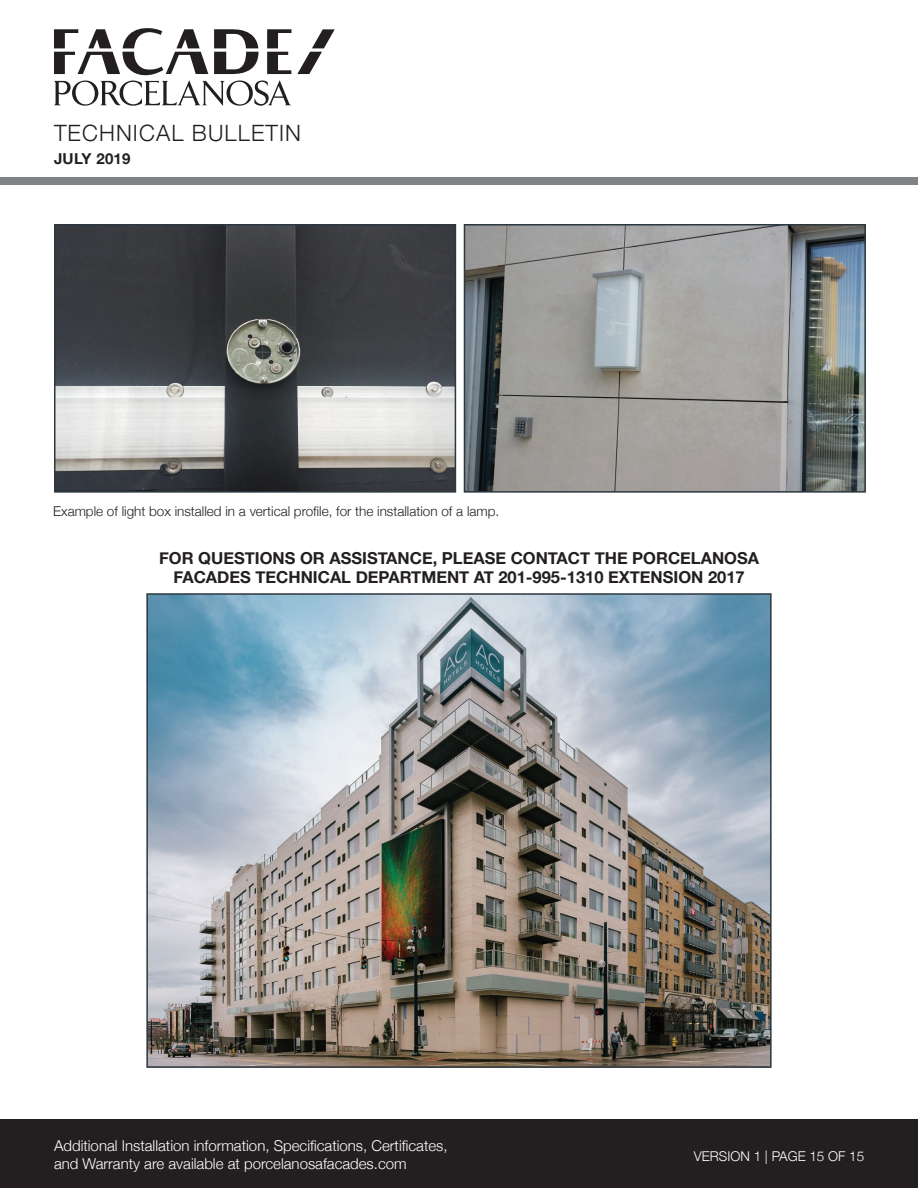
<style>
.page{position:relative;width:918px;height:1188px;background:#fff}
.page>*{position:absolute;margin:0;border:0;box-sizing:border-box;transform-origin:0 0}
.t1{font:300 22.5px "Helvetica Neue";letter-spacing:.05em;color:#231f20}
.t2{font:700 16.5px/19.5px "Helvetica Neue";color:#231f20;text-align:center}
.t3{font:300 15px/18px "Helvetica Neue";color:#fff}
.t4{font:700 15px "Helvetica Neue";letter-spacing:.02em;color:#231f20}
.t5{font:300 13.5px "Helvetica Neue";color:#231f20}
.t6{font:300 13.5px "Helvetica Neue";color:#fff}
</style>
<div class="page">
<div style="left:0;top:178px;width:918px;height:7px;background:#808285"></div>
<div style="left:0;top:1119px;width:918px;height:69px;background:#231f20"></div>
<svg style="left:297px;top:29px;width:38px;height:45px"></svg>
<svg style="left:54px;top:28px;width:237px;height:78px"></svg>
<img style="left:57px;top:227px;width:396px;height:263px">
<div style="left:54px;top:224px;width:402px;height:269px;border:2px solid #2c373f"></div>
<img style="left:467px;top:227px;width:396px;height:263px">
<div style="left:464px;top:224px;width:402px;height:269px;border:2px solid #2c373f"></div>
<img style="left:149px;top:596px;width:620px;height:469px">
<div style="left:146px;top:593px;width:626px;height:475px;border:2px solid #2c373f"></div>
<h1 class="t1" style="left:54px;top:120px;width:249px">TECHNICAL BULLETIN</h1>
<p class="t4" style="left:54px;top:149px;width:78px">JULY 2019</p>
<p class="t5" style="left:53px;top:502px;width:448px">Example of light box installed in a vertical profile, for the installation of a lamp.</p>
<p class="t2" style="left:159px;top:548px;width:601px">FOR QUESTIONS OR ASSISTANCE, PLEASE CONTACT THE PORCELANOSA<br>FACADES TECHNICAL DEPARTMENT AT 201-995-1310 EXTENSION 2017</p>
<p class="t3" style="left:54px;top:1136px;width:395px">Additional Installation information, Specifications, Certificates, and Warranty are available at porcelanosafacades.com</p>
<p class="t6" style="left:694px;top:1148px;width:172px">VERSION 1 | PAGE 15 OF 15</p>
</div>
